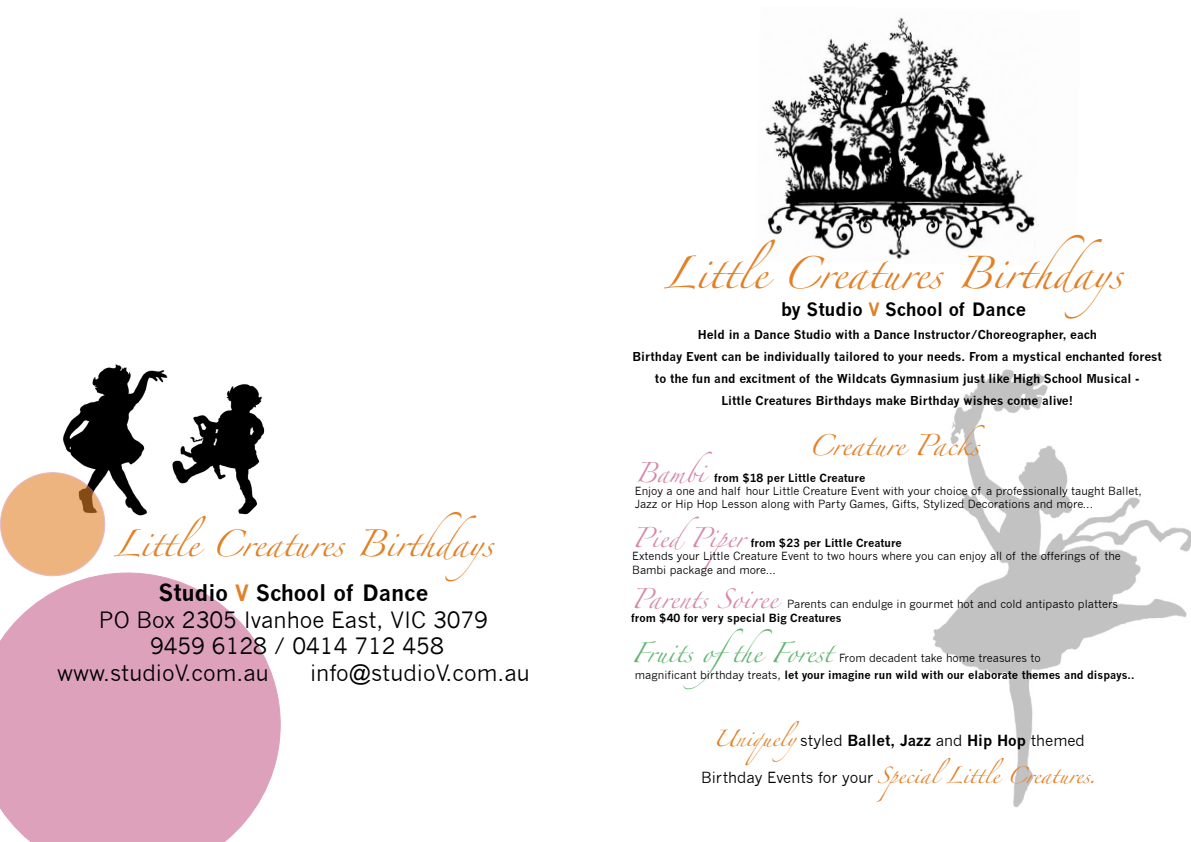
<style>
.page{position:relative;width:1191px;height:842px;background:#fff}
.page>*{position:absolute;margin:0;border:0;box-sizing:border-box;transform-origin:0 0}
.t1{font:29px "Zapfino";color:#e28026}
.t2{font:24px "Zapfino";color:#e28026}
.t3{font:22px "News Gothic";color:#000}
.t4{font:700 22px "News Gothic";color:#000}
.t5{font:19px "Zapfino";color:#e28026}
.t6{font:700 18px "News Gothic";color:#000}
.t7{font:15px "Zapfino";color:#e28026}
.t8{font:700 15px "News Gothic";color:#000}
.t9{font:700 12px/22px "News Gothic";color:#000;text-align:center}
.t10{font:11px/13.2px "News Gothic";color:#000}
.s1{font-size:23px}
.s2{color:#e28026}
.s3{font-family:"Zapfino";font-size:18px;color:#d588a9}
.s4{font-weight:700}
.s5{font-family:"Zapfino";font-size:18px;color:#62b571}
.s6{font-family:"Zapfino";font-weight:400;color:#e28026}
.s7{font-weight:400}
.s8{font-family:"News Gothic";color:#000}
</style>
<div class="page">
<svg style="left:0;top:572px;width:281px;height:270px;background:#e1adc4"></svg>
<img style="left:933px;top:369px;width:258px;height:439px">
<img style="left:765px;top:18px;width:271px;height:241px">
<img style="left:60px;top:364px;width:205px;height:158px">
<div style="left:1px;top:473px;width:104px;height:103px;background:#edb47f;border-radius:50%"></div>
<h2 class="t2" style="left:113px;top:534px;width:396px">Little Creatures Birthdays</h2>
<h3 class="t4" style="left:158px;top:580px;width:272px"><span class="s1">St</span>udio <span class="s2">V</span> School of Dance</h3>
<h3 class="t3" style="left:99px;top:607px;width:391px">PO Box 2305 Ivanhoe East, VIC 3079</h3>
<h3 class="t3" style="left:150px;top:633px;width:295px">9459 6128 / 0414 712 458</h3>
<h3 class="t3" style="left:57px;top:660px;width:213px">www.studioV.com.au</h3>
<h3 class="t3" style="left:310px;top:660px;width:221px">info@studioV.com.au</h3>
<h1 class="t1" style="left:663px;top:261px;width:478px">Little Creatures Birthdays</h1>
<h3 class="t6" style="left:781px;top:299px;width:247px">by Studio <span class="s2">V</span> School of Dance</h3>
<p class="t9" style="left:632px;top:324px;width:531px">Held in a Dance Studio with a Dance Instructor/Choreographer, each<br>Birthday Event can be individually tailored to your needs. From a mystical enchanted forest to the fun and excitment of the Wildcats Gymnasium just like High School Musical -<br>Little Creatures Birthdays make Birthday wishes come alive!</p>
<h3 class="t5" style="left:808px;top:438px;width:178px">Creature Packs</h3>
<p class="t10" style="left:635px;top:471px;width:508px"><span class="s3">Bambi</span> <span class="s4">from $18 per Little Creature<br></span>Enjoy a one and half hour Little Creature Event with your choice of a professionally taught Ballet,<br>Jazz or Hip Hop Lesson along with Party Games, Gifts, Stylized Decorations and more...</p>
<p class="t10" style="left:632px;top:536px;width:490px"><span class="s3">PiedPiper</span> <span class="s4">from $23 per Little Creature<br></span>Extends your Little Creature Event to two hours where you can enjoy all of the offerings of the</p>
<p class="t10" style="left:632px;top:564px;width:145px">Bambi package and more...</p>
<p class="t10" style="left:631px;top:598px;width:488px"><span class="s3">Parents Soiree</span> Parents can endulge in gourmet hot and cold antipasto platters <span class="s4">from $40 for very special Big Creatures</span></p>
<p class="t10" style="left:635px;top:649px;width:501px;line-height:17px;text-indent:-3px"><span class="s5">Fruits ofthe Forest</span> From decadent take home treasures to<br>magnificant birthday treats, <span class="s4">let your imagine run wild with our elaborate themes and dispays..</span></p>
<h3 class="t8" style="left:713px;top:731px;width:373px"><span class="s6">Uniquely</span><span class="s7">styled</span> Ballet, Jazz <span class="s7">and</span> Hip Hop <span class="s7">themed</span></h3>
<h3 class="t7" style="left:701px;top:769px;width:397px"><span class="s8">Birthday Events for your</span> SpecialLittle Creatures.</h3>
</div>
